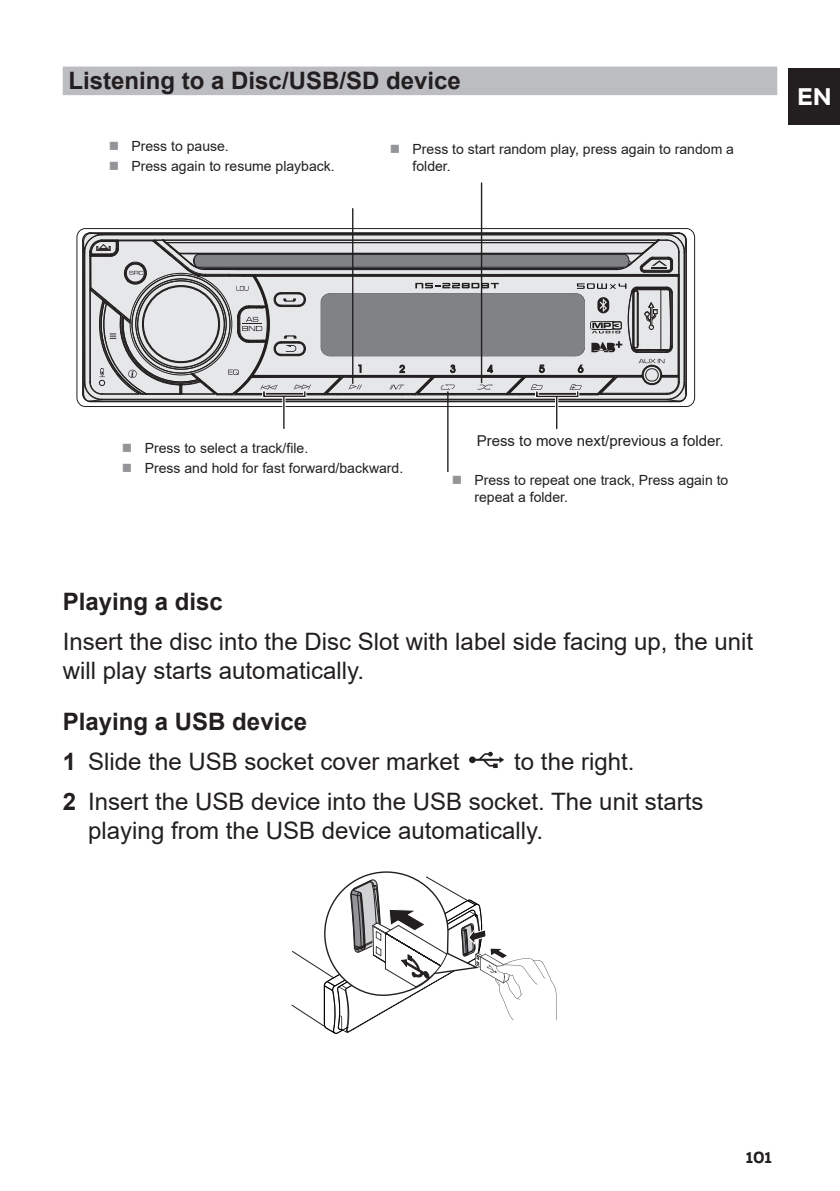
<style>
.page{position:relative;width:840px;height:1191px;background:#fff}
.page>*{position:absolute;margin:0;border:0;box-sizing:border-box;transform-origin:0 0}
.t1{font:24px/40.2px "Arial";color:#231f20}
.t2{font:700 24px "Arial";color:#231f20}
.t3{font:800 24px "Nexa";color:#fff}
.t4{font:800 16px "Nexa";color:#231f20}
.t5{font:15px "Arial";color:#231f20}
.t6{font:14px/19.6px "Arial";color:#231f20}
.s1{font-weight:700}
</style>
<div class="page">
<div style="left:788px;top:69px;width:51px;height:56px;background:#231f20"></div>
<div style="left:63px;top:67px;width:713px;height:28px;background:#bcbdc0"></div>
<svg style="left:77px;top:228px;width:617px;height:178px"></svg>
<div style="left:76px;top:228px;width:618px;height:179px;border:1px solid #231f20;border-radius:9px"></div>
<hr style="left:352px;top:209px;width:1px;height:174px;background:#231f20">
<hr style="left:480px;top:183px;width:2px;height:199px;background:#231f20">
<hr style="left:282px;top:396px;width:3px;height:34px;background:#fff">
<hr style="left:283px;top:396px;width:1px;height:32px;background:#231f20">
<hr style="left:555px;top:396px;width:3px;height:34px;background:#fff">
<hr style="left:555px;top:396px;width:2px;height:32px;background:#231f20">
<hr style="left:447px;top:392px;width:1px;height:79px;background:#231f20">
<svg style="left:82px;top:232px;width:604px;height:170px;background:#a7a8aa"></svg>
<svg style="left:469px;top:751px;width:35px;height:17px"></svg>
<svg style="left:291px;top:871px;width:265px;height:163px"></svg>
<p class="t2" style="left:68px;top:63px;width:394px">Listening to a Disc/USB/SD device</p>
<p class="t6" style="left:131px;top:136px;width:205px">Press to pause.<br>Press again to resume playback.</p>
<p class="t6" style="left:412px;top:141px;width:323px;line-height:16.8px">Press to start random play, press again to random a folder.</p>
<p class="t3" style="left:796px;top:81px;width:36px">EN</p>
<p class="t6" style="left:145px;top:438px;width:260px">Press to select a track/file.<br>Press and hold for fast forward/backward.</p>
<p class="t5" style="left:476px;top:430px;width:248px">Press to move next/previous a folder.</p>
<p class="t6" style="left:474px;top:471px;width:255px;line-height:16.8px">Press to repeat one track, Press again to repeat a folder.</p>
<p class="t2" style="left:63px;top:584px;width:162px">Playing a disc</p>
<p class="t1" style="left:63px;top:626px;width:691px;line-height:28.8px">Insert the disc into the Disc Slot with label side facing up, the unit will play starts automatically.</p>
<p class="t1" style="left:63px;top:701px;width:398px"><span class="s1">Playing a USB device<br>1</span> Slide the USB socket cover market</p>
<p class="t1" style="left:63px;top:741px;width:642px;text-indent:451px">to the right.<br><span class="s1">2</span> Insert the USB device into the USB socket. The unit starts</p>
<p class="t1" style="left:88px;top:810px;width:456px">playing from the USB device automatically.</p>
<p class="t4" style="left:745px;top:1146px;width:28px">101</p>
</div>
